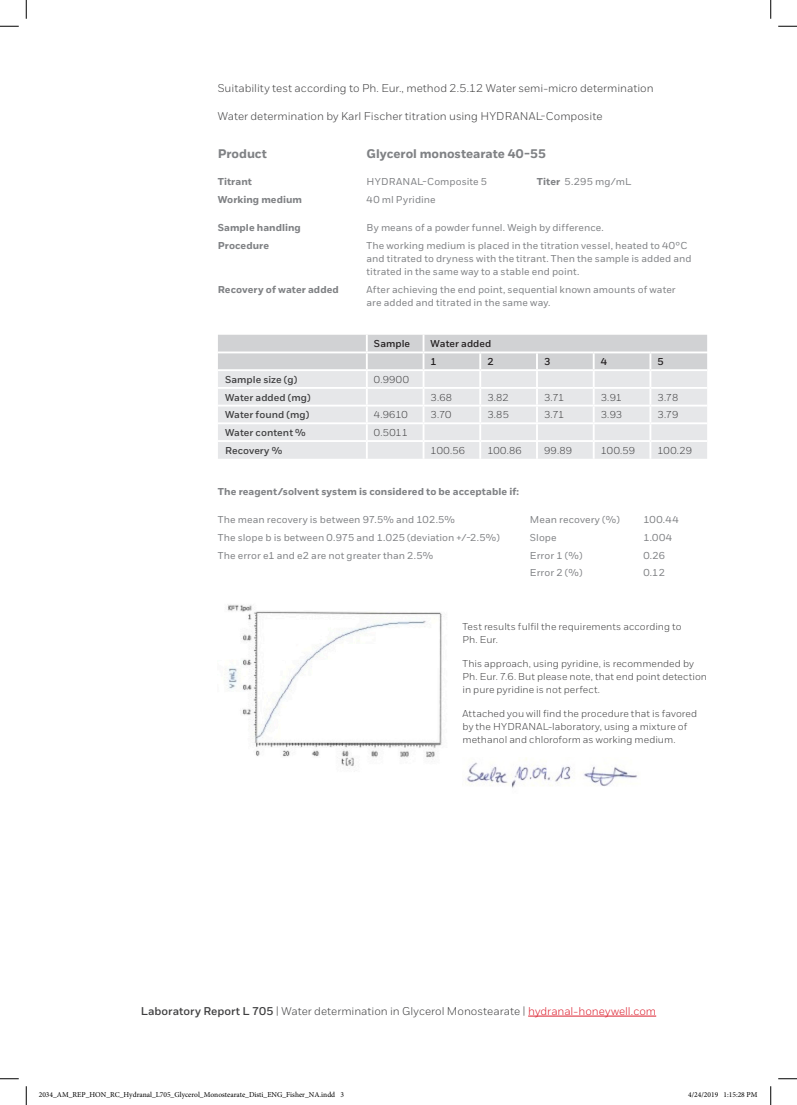
<style>
.page{position:relative;width:797px;height:1105px;background:#fff}
.page>*{position:absolute;margin:0;border:0;box-sizing:border-box;transform-origin:0 0}
.Reagent_hyperlinks{font:800 12.5px "Honeywell Sans";letter-spacing:-.005em;color:#808285}
.Body__9_14_pt{font:11.25px "Honeywell Sans";color:#3e3e3f}
.Reagent_hyperlinks-2{font:500 10px/13.1px "Honeywell Sans";letter-spacing:.005em;color:#808285}
.Body__9_14_pt-2{font:10px/13.1px "Honeywell Sans";letter-spacing:.005em;color:#3e3e3f}
.Reagent_copy{font:500 10px "Honeywell Sans";letter-spacing:.005em;color:#808285}
.Reagent_hyperlinks-3{font:10px "Honeywell Sans";letter-spacing:.01em;color:#3e3e3f}
.Reagent_copy-2{font:700 10px "Honeywell Sans";letter-spacing:.005em;color:#3e3e3f}
.Reagent_copy-3{font:800 10px "Honeywell Sans";letter-spacing:.005em;color:#808285}
.Reagent_hyperlinks-4{font:800 10px "Honeywell Sans";letter-spacing:.005em;color:#808285}
.Reagent_hyperlinks-5{font:700 10px "Honeywell Sans";letter-spacing:.005em;color:#231f20}
.t1{font:7.5px "Minion Pro";color:#000}
.s1{font-weight:800}
.s2{font-weight:700}
.s3{color:#dc1f2e}
</style>
<div class="page">
<hr style="left:528px;top:1016px;width:128px;height:1px;background:#dc1f2e">
<svg style="left:218px;top:335px;width:489px;height:124px;background:#e3e3e5"></svg>
<hr style="left:218px;top:351px;width:149px;height:2px;background:#fff">
<hr style="left:367px;top:351px;width:56px;height:2px;background:#fff">
<hr style="left:423px;top:351px;width:57px;height:2px;background:#fff">
<hr style="left:480px;top:351px;width:57px;height:2px;background:#fff">
<hr style="left:537px;top:351px;width:56px;height:2px;background:#fff">
<hr style="left:593px;top:351px;width:57px;height:2px;background:#fff">
<hr style="left:650px;top:351px;width:58px;height:2px;background:#fff">
<img style="left:224px;top:604px;width:218px;height:165px">
<img style="left:465px;top:758px;width:172px;height:30px">
<svg style="left:0;top:25px;width:19px;height:2px"></svg>
<svg style="left:778px;top:25px;width:19px;height:2px"></svg>
<svg style="left:0;top:1078px;width:19px;height:1px"></svg>
<svg style="left:778px;top:1078px;width:19px;height:1px"></svg>
<svg style="left:25px;top:0;width:2px;height:19px"></svg>
<svg style="left:25px;top:1086px;width:2px;height:19px"></svg>
<svg style="left:770px;top:0;width:1px;height:19px"></svg>
<svg style="left:770px;top:1086px;width:1px;height:19px"></svg>
<p class="Body__9_14_pt" style="left:218px;top:81px;width:437px">Suitability test according to Ph. Eur., method 2.5.12 Water semi-micro determination</p>
<p class="Body__9_14_pt" style="left:218px;top:110px;width:386px">Water determination by Karl Fischer titration using HYDRANAL-Composite</p>
<p class="Reagent_hyperlinks" style="left:218px;top:146px;width:51px">Product</p>
<p class="Reagent_hyperlinks" style="left:366px;top:146px;width:181px">Glycerol monostearate 40-55</p>
<p class="Reagent_copy-3" style="left:218px;top:175px;width:36px">Titrant</p>
<p class="Reagent_hyperlinks-2" style="left:366px;top:175px;width:122px">HYDRANAL-Composite 5</p>
<p class="Reagent_hyperlinks-2" style="left:536px;top:175px;width:96px"><span class="s1">Titer</span> 5.295 mg/mL</p>
<p class="Reagent_copy-3" style="left:218px;top:193px;width:86px">Working medium</p>
<p class="Reagent_hyperlinks-2" style="left:366px;top:193px;width:70px">40 ml Pyridine</p>
<p class="Reagent_copy-3" style="left:218px;top:221px;width:85px">Sample handling</p>
<p class="Reagent_hyperlinks-2" style="left:366px;top:221px;width:239px">By means of a powder funnel. Weigh by difference.</p>
<p class="Reagent_copy-3" style="left:218px;top:239px;width:53px">Procedure</p>
<p class="Reagent_hyperlinks-2" style="left:366px;top:239px;width:326px">The working medium is placed in the titration vessel, heated to 40°C and titrated to dryness with the titrant. Then the sample is added and titrated in the same way to a stable end point.</p>
<p class="Reagent_copy-3" style="left:218px;top:284px;width:123px">Recovery of water added</p>
<p class="Reagent_hyperlinks-2" style="left:366px;top:283px;width:311px">After achieving the end point, sequential known amounts of water are added and titrated in the same way.</p>
<p class="Reagent_hyperlinks-5" style="left:374px;top:337px;width:38px">Sample</p>
<p class="Reagent_hyperlinks-5" style="left:430px;top:337px;width:62px">Water added</p>
<p class="Reagent_hyperlinks-5" style="left:430px;top:356px;width:8px">1</p>
<p class="Reagent_hyperlinks-5" style="left:487px;top:356px;width:8px">2</p>
<p class="Reagent_hyperlinks-5" style="left:544px;top:356px;width:8px">3</p>
<p class="Reagent_hyperlinks-5" style="left:600px;top:356px;width:8px">4</p>
<p class="Reagent_hyperlinks-5" style="left:657px;top:356px;width:8px">5</p>
<p class="Reagent_copy-2" style="left:225px;top:373px;width:74px">Sample size (g)</p>
<p class="Reagent_hyperlinks-3" style="left:374px;top:373px;width:37px">0.9900</p>
<p class="Reagent_copy-2" style="left:225px;top:391px;width:87px">Water added (mg)</p>
<p class="Reagent_hyperlinks-3" style="left:430px;top:391px;width:23px">3.68</p>
<p class="Reagent_hyperlinks-3" style="left:487px;top:391px;width:23px">3.82</p>
<p class="Reagent_hyperlinks-3" style="left:544px;top:391px;width:22px">3.71</p>
<p class="Reagent_hyperlinks-3" style="left:600px;top:391px;width:23px">3.91</p>
<p class="Reagent_hyperlinks-3" style="left:657px;top:391px;width:22px">3.78</p>
<p class="Reagent_copy-2" style="left:225px;top:409px;width:86px">Water found (mg)</p>
<p class="Reagent_hyperlinks-3" style="left:374px;top:409px;width:35px">4.9610</p>
<p class="Reagent_hyperlinks-3" style="left:430px;top:409px;width:22px">3.70</p>
<p class="Reagent_hyperlinks-3" style="left:487px;top:409px;width:23px">3.85</p>
<p class="Reagent_hyperlinks-3" style="left:544px;top:409px;width:22px">3.71</p>
<p class="Reagent_hyperlinks-3" style="left:600px;top:409px;width:23px">3.93</p>
<p class="Reagent_hyperlinks-3" style="left:657px;top:409px;width:22px">3.79</p>
<p class="Reagent_copy-2" style="left:225px;top:426px;width:82px">Water content %</p>
<p class="Reagent_hyperlinks-3" style="left:374px;top:427px;width:36px">0.5011</p>
<p class="Reagent_copy-2" style="left:225px;top:445px;width:59px">Recovery %</p>
<p class="Reagent_hyperlinks-3" style="left:430px;top:445px;width:36px">100.56</p>
<p class="Reagent_hyperlinks-3" style="left:487px;top:445px;width:36px">100.86</p>
<p class="Reagent_hyperlinks-3" style="left:544px;top:445px;width:29px">99.89</p>
<p class="Reagent_hyperlinks-3" style="left:600px;top:445px;width:36px">100.59</p>
<p class="Reagent_hyperlinks-3" style="left:657px;top:445px;width:36px">100.29</p>
<p class="Reagent_hyperlinks-4" style="left:218px;top:485px;width:303px">The reagent/solvent system is considered to be acceptable if:</p>
<p class="Reagent_copy" style="left:218px;top:514px;width:239px">The mean recovery is between 97.5% and 102.5%</p>
<p class="Reagent_hyperlinks-2" style="left:530px;top:513px;width:91px">Mean recovery (%)</p>
<p class="Reagent_hyperlinks-2" style="left:643px;top:513px;width:37px">100.44</p>
<p class="Reagent_copy" style="left:218px;top:531px;width:283px">The slope b is between 0.975 and 1.025 (deviation +/-2.5%)</p>
<p class="Reagent_hyperlinks-2" style="left:530px;top:531px;width:28px">Slope</p>
<p class="Reagent_hyperlinks-2" style="left:643px;top:531px;width:30px">1.004</p>
<p class="Reagent_copy" style="left:218px;top:549px;width:217px">The error e1 and e2 are not greater than 2.5%</p>
<p class="Reagent_hyperlinks-2" style="left:530px;top:549px;width:54px">Error 1 (%)</p>
<p class="Reagent_hyperlinks-2" style="left:643px;top:549px;width:23px">0.26</p>
<p class="Reagent_hyperlinks-2" style="left:530px;top:566px;width:54px">Error 2 (%)</p>
<p class="Reagent_hyperlinks-2" style="left:643px;top:566px;width:23px">0.12</p>
<p class="Body__9_14_pt-2" style="left:462px;top:620px;width:220px">Test results fulfil the requirements according to<br>Ph. Eur.</p>
<p class="Body__9_14_pt-2" style="left:462px;top:656px;width:246px">This approach, using pyridine, is recommended by<br>Ph. Eur. 7.6. But please note, that end point detection in pure pyridine is not perfect.</p>
<p class="Body__9_14_pt-2" style="left:462px;top:706px;width:236px">Attached you will find the procedure that is favored by the HYDRANAL-laboratory, using a mixture of methanol and chloroform as working medium.</p>
<p class="Body__9_14_pt" style="left:141px;top:1004px;width:517px"><span class="s2">Laboratory Report L 705</span> | Water determination in Glycerol Monostearate | <span class="s3">hydranal-honeywell.com</span></p>
<p class="t1" style="left:39px;top:1090px;width:307px">2034_AM_REP_HON_RC_Hydranal_L705_Glycerol_Monostearate_Disti_ENG_Fisher_NA.indd 3</p>
<p class="t1" style="left:688px;top:1090px;width:71px">4/24/2019 1:15:28 PM</p>
</div>
